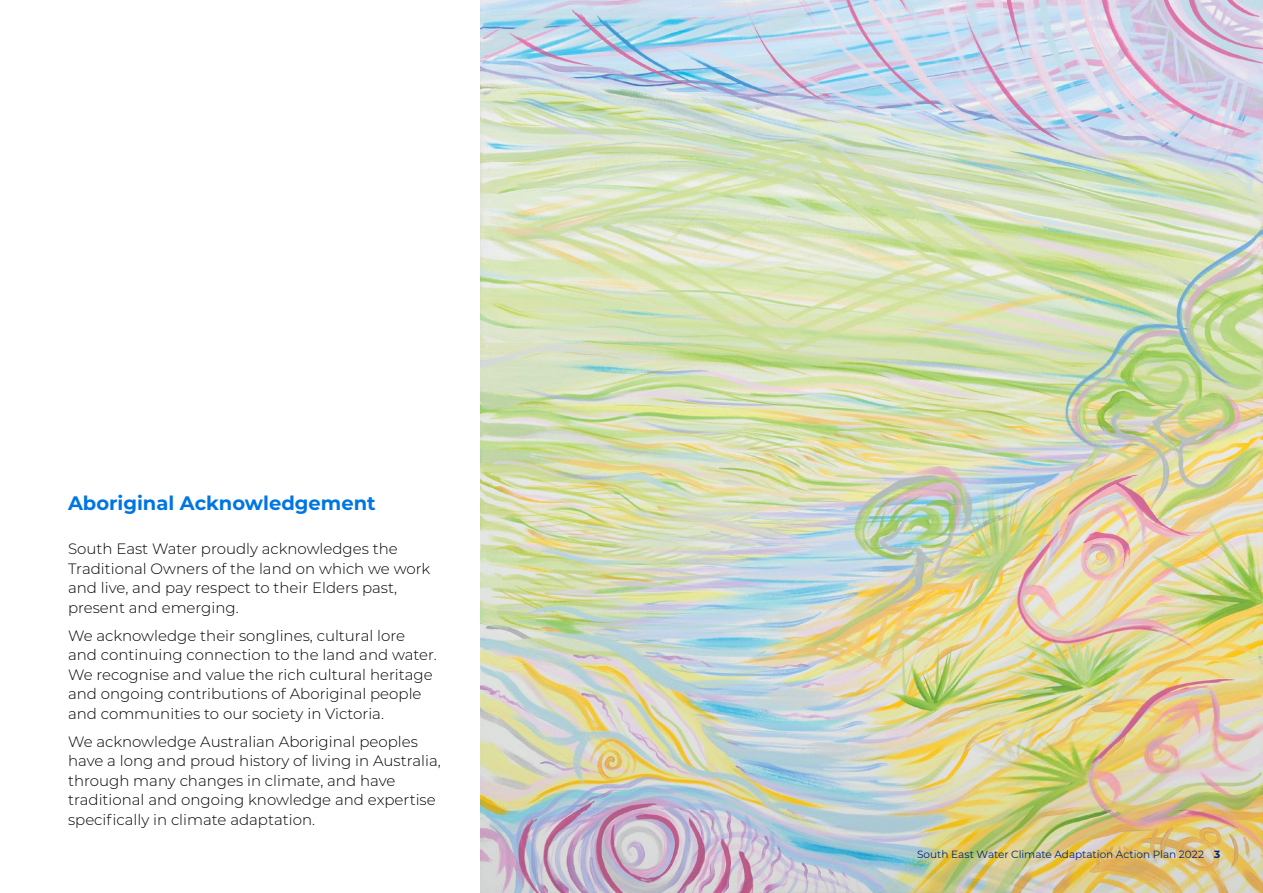
<style>
.page{position:relative;width:1263px;height:893px;background:#fff}
.page>*{position:absolute;margin:0;border:0;box-sizing:border-box;transform-origin:0 0}
.t1{font:700 19.5px "Montserrat";color:#0075e3}
.t2{font:300 15px/19.5px "Montserrat";color:#000}
.t3{font:10.5px "Montserrat";color:#002379}
.s1{font-weight:700}
</style>
<div class="page">
<img style="left:480px;top:0;width:783px;height:893px">
<h1 class="t1" style="left:68px;top:489px;width:309px">Aboriginal Acknowledgement</h1>
<p class="t2" style="left:68px;top:539px;width:364px">South East Water proudly acknowledges the Traditional Owners of the land on which we work and live, and pay respect to their Elders past, present and emerging.</p>
<p class="t2" style="left:68px;top:625px;width:370px">We acknowledge their songlines, cultural lore and continuing connection to the land and water.<br>We recognise and value the rich cultural heritage and ongoing contributions of Aboriginal people and communities to our society in Victoria.</p>
<p class="t2" style="left:68px;top:731px;width:374px">We acknowledge Australian Aboriginal peoples have a long and proud history of living in Australia, through many changes in climate, and have traditional and ongoing knowledge and expertise specifically in climate adaptation.</p>
<p class="t3" style="left:917px;top:847px;width:305px">South East Water Climate Adaptation Action Plan 2022 <span class="s1">3</span></p>
</div>
